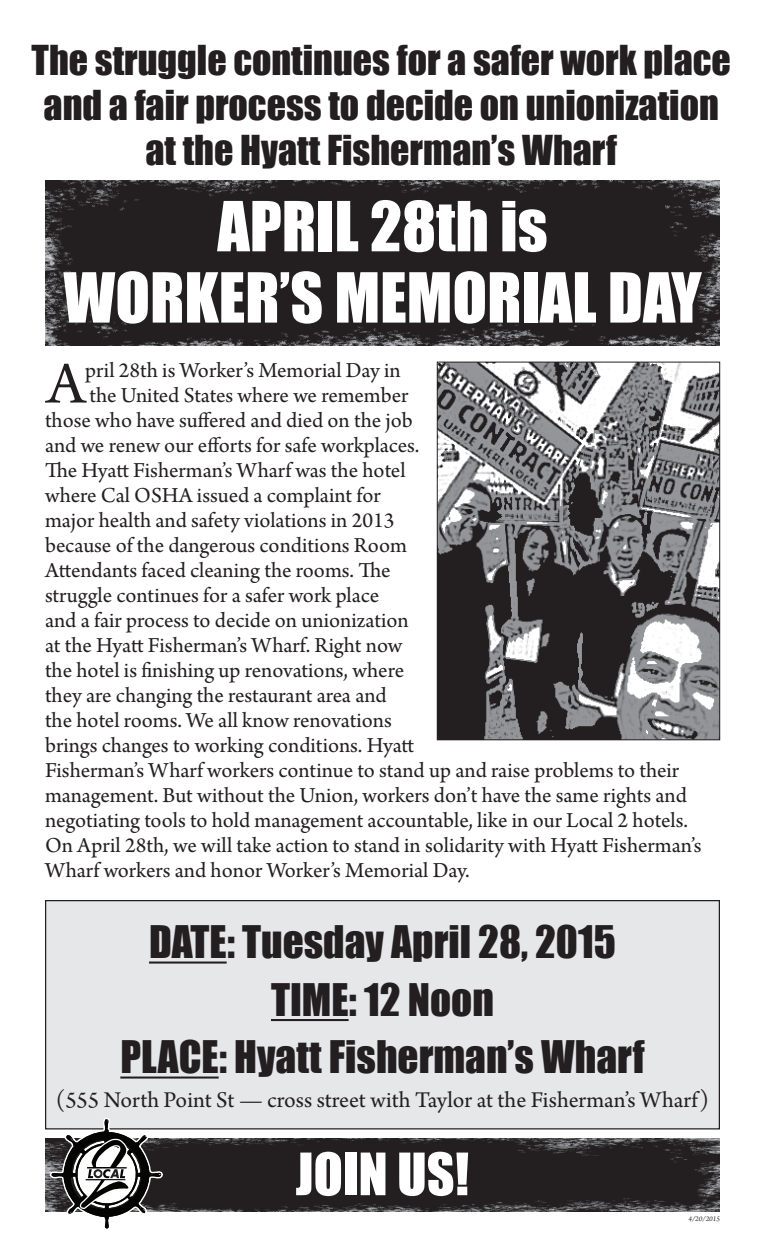
<style>
.page{position:relative;width:765px;height:1260px;background:#fff}
.page>*{position:absolute;margin:0;border:0;box-sizing:border-box;transform-origin:0 0}
.t1{font:63.75px/71.2px "Impact";color:#fff;text-align:center}
.t2{font:63px "Arno Pro";color:#231f20}
.t3{font:53.88px "Impact";color:#fff}
.t4{font:41.25px/57.5px "Impact";color:#231f20;text-align:center}
.t5{font:37.88px/45px "Impact";color:#231f20;text-align:center}
.t6{font:23.75px "Arno Pro";color:#231f20}
.t7{font:22.5px "Arno Pro";color:#231f20}
.t8{font:italic 7.5px "Arno Pro";color:#231f20}
</style>
<div class="page">
<div style="left:46px;top:901px;width:673px;height:228px;background:#e6e7e9"></div>
<div style="left:45px;top:900px;width:675px;height:229px;border:1px solid #231f20"></div>
<img style="left:45px;top:1139px;width:675px;height:73px">
<hr style="left:149px;top:962px;width:78px;height:2px;background:#231f20">
<hr style="left:271px;top:1019px;width:78px;height:2px;background:#231f20">
<hr style="left:120px;top:1077px;width:99px;height:2px;background:#231f20">
<img style="left:45px;top:181px;width:675px;height:164px">
<img style="left:439px;top:364px;width:279px;height:374px">
<div style="left:437px;top:362px;width:283px;height:378px;border:1px solid #231f20"></div>
<svg style="left:50px;top:1118px;width:113px;height:111px"></svg>
<h3 class="t5" style="left:32px;top:36px;width:701px">The struggle continues for a safer work place and a fair process to decide on unionization at the Hyatt Fisherman’s Wharf</h3>
<h1 class="t1" style="left:63px;top:189px;width:640px">APRIL 28th is<br>WORKER’S MEMORIAL DAY</h1>
<h2 class="t2" style="left:47px;top:348px;width:40px">A</h2>
<p class="t7" style="left:85px;top:358px;width:317px">pril 28th is Worker’s Memorial Day in</p>
<p class="t7" style="left:89px;top:383px;width:321px">the United States where we remember</p>
<p class="t7" style="left:45px;top:408px;width:369px">those who have suffered and died on the job</p>
<p class="t7" style="left:45px;top:433px;width:376px">and we renew our efforts for safe workplaces.</p>
<p class="t7" style="left:45px;top:458px;width:362px">The Hyatt Fisherman’s Wharf was the hotel</p>
<p class="t7" style="left:45px;top:483px;width:337px">where Cal OSHA issued a complaint for</p>
<p class="t7" style="left:45px;top:508px;width:351px">major health and safety violations in 2013</p>
<p class="t7" style="left:45px;top:533px;width:364px">because of the dangerous conditions Room</p>
<p class="t7" style="left:45px;top:558px;width:347px">Attendants faced cleaning the rooms. The</p>
<p class="t7" style="left:45px;top:583px;width:336px">struggle continues for a safer work place</p>
<p class="t7" style="left:45px;top:608px;width:365px">and a fair process to decide on unionization</p>
<p class="t7" style="left:45px;top:633px;width:359px">at the Hyatt Fisherman’s Wharf. Right now</p>
<p class="t7" style="left:45px;top:658px;width:361px">the hotel is finishing up renovations, where</p>
<p class="t7" style="left:45px;top:683px;width:343px">they are changing the restaurant area and</p>
<p class="t7" style="left:45px;top:708px;width:348px">the hotel rooms. We all know renovations</p>
<p class="t7" style="left:45px;top:733px;width:371px">brings changes to working conditions. Hyatt</p>
<p class="t7" style="left:45px;top:758px;width:636px">Fisherman’s Wharf workers continue to stand up and raise problems to their</p>
<p class="t7" style="left:45px;top:783px;width:644px">management. But without the Union, workers don’t have the same rights and</p>
<p class="t7" style="left:45px;top:808px;width:645px">negotiating tools to hold management accountable, like in our Local 2 hotels.</p>
<p class="t7" style="left:45px;top:833px;width:658px">On April 28th, we will take action to stand in solidarity with Hyatt Fisherman’s</p>
<p class="t7" style="left:45px;top:858px;width:426px">Wharf workers and honor Worker’s Memorial Day.</p>
<h3 class="t4" style="left:120px;top:912px;width:526px">DATE: Tuesday April 28, 2015<br>TIME: 12 Noon<br>PLACE: Hyatt Fisherman’s Wharf</h3>
<p class="t6" style="left:56px;top:1086px;width:655px">(555 North Point St — cross street with Taylor at the Fisherman’s Wharf)</p>
<h3 class="t3" style="left:296px;top:1132px;width:175px">JOIN US!</h3>
<p class="t8" style="left:688px;top:1214px;width:33px">4/20/2015</p>
</div>
